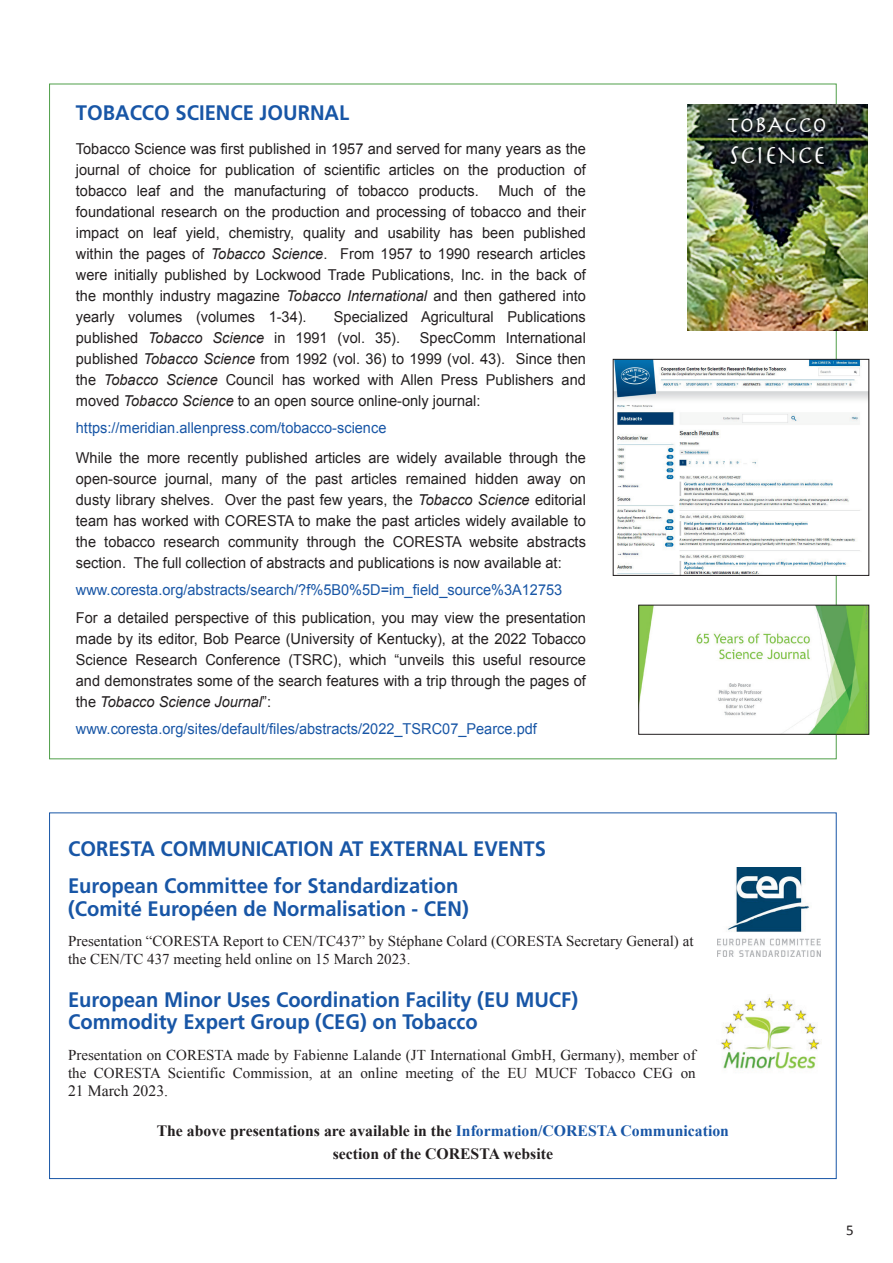
<style>
.page{position:relative;width:893px;height:1263px;background:#fff}
.page>*{position:absolute;margin:0;border:0;box-sizing:border-box;transform-origin:0 0}
.t1{font:27px "Herculanum";color:#fff}
.t2{font:24px "Herculanum";color:#fff}
.t3{font:700 21px/22.5px "Frutiger LT Pro";color:#1856a6;scale:.96 1}
.t4{font:700 15.75px/22.2px "Times New Roman";color:#231f20;text-align:center}
.t5{font:15.75px "Times New Roman";color:#231f20}
.t6{font:15px/21px "Arial";color:#231f20;text-align:justify}
.t7{font:15px/18px "Times New Roman";color:#231f20}
.t8{font:15px "Arial";color:#1856a6}
.t9{font:15px "Calibri";color:#231f20}
.s1{font-style:italic}
.s2{color:#1856a6}
</style>
<div class="page">
<img style="left:687px;top:104px;width:180px;height:227px">
<img style="left:615px;top:361px;width:252px;height:212px">
<img style="left:641px;top:607px;width:226px;height:125px">
<img style="left:717px;top:867px;width:103px;height:89px">
<img style="left:721px;top:994px;width:100px;height:75px">
<h3 class="t3" style="left:76px;top:101px;width:286px">TOBACCO SCIENCE JOURNAL</h3>
<p class="t6" style="left:76px;top:138px;width:511px">Tobacco Science was first published in 1957 and served for many years as the journal of choice for publication of scientific articles on the production of tobacco leaf and the manufacturing of tobacco products.</p>
<p class="t6" style="left:76px;top:180px;width:512px;text-indent:422px">Much of the foundational research on the production and processing of tobacco and their impact on leaf yield, chemistry, quality and usability has been published within the pages of <span class="s1">Tobacco Science</span>. From 1957 to 1990 research articles were initially published by Lockwood Trade Publications, Inc. in the back of the monthly industry magazine <span class="s1">Tobacco International</span> and then gathered into yearly volumes (volumes 1-34).</p>
<p class="t6" style="left:76px;top:306px;width:511px;text-indent:258px">Specialized Agricultural Publications published <span class="s1">Tobacco Science</span> in 1991 (vol. 35).</p>
<p class="t6" style="left:76px;top:327px;width:512px;text-indent:344px">SpecComm International published <span class="s1">Tobacco Science</span> from 1992 (vol. 36) to 1999 (vol. 43). Since then the <span class="s1">Tobacco Science</span> Council has worked with Allen Press Publishers and moved <span class="s1">Tobacco Science</span> to an open source online-only journal:</p>
<p class="t8" style="left:76px;top:420px;width:312px">https://meridian.allenpress.com/tobacco-science</p>
<p class="t6" style="left:76px;top:447px;width:512px">While the more recently published articles are widely available through the open-source journal, many of the past articles remained hidden away on dusty library shelves. Over the past few years, the <span class="s1">Tobacco Science</span> editorial team has worked with CORESTA to make the past articles widely available to the tobacco research community through the CORESTA website abstracts section. The full collection of abstracts and publications is now available at:</p>
<p class="t8" style="left:76px;top:582px;width:488px">www.coresta.org/abstracts/search/?f%5B0%5D=im_field_source%3A12753</p>
<p class="t6" style="left:76px;top:607px;width:512px">For a detailed perspective of this publication, you may view the presentation made by its editor, Bob Pearce (University of Kentucky), at the 2022 Tobacco Science Research Conference (TSRC), which “unveils this useful resource and demonstrates some of the search features with a trip through the pages of the <span class="s1">Tobacco Science Journal</span>”:</p>
<p class="t8" style="left:76px;top:721px;width:462px">www.coresta.org/sites/default/files/abstracts/2022_TSRC07_Pearce.pdf</p>
<h2 class="t2" style="left:727px;top:110px;width:101px">TOBACCO</h2>
<h1 class="t1" style="left:729px;top:138px;width:98px">SCIENCE</h1>
<h3 class="t3" style="left:68px;top:838px;width:499px">CORESTA COMMUNICATION AT EXTERNAL EVENTS</h3>
<h3 class="t3" style="left:68px;top:874px;width:419px">European Committee for Standardization (Comité Européen de Normalisation - CEN)</h3>
<p class="t7" style="left:68px;top:932px;width:627px">Presentation “CORESTA Report to CEN/TC437” by Stéphane Colard (CORESTA Secretary General) at the CEN/TC 437 meeting held online on 15 March 2023.</p>
<h3 class="t3" style="left:68px;top:988px;width:533px">European Minor Uses Coordination Facility (EU MUCF)<br>Commodity Expert Group (CEG) on Tobacco</h3>
<p class="t7" style="left:68px;top:1045px;width:629px">Presentation on CORESTA made by Fabienne Lalande (JT International GmbH, Germany), member of the CORESTA Scientific Commission, at an online meeting of the EU MUCF Tobacco CEG on</p>
<p class="t5" style="left:68px;top:1080px;width:102px">21 March 2023.</p>
<p class="t4" style="left:157px;top:1119px;width:574px">The above presentations are available in the <span class="s2">Information/CORESTA Communication </span>section of the CORESTA website</p>
<p class="t9" style="left:846px;top:1221px;width:9px">5</p>
</div>
